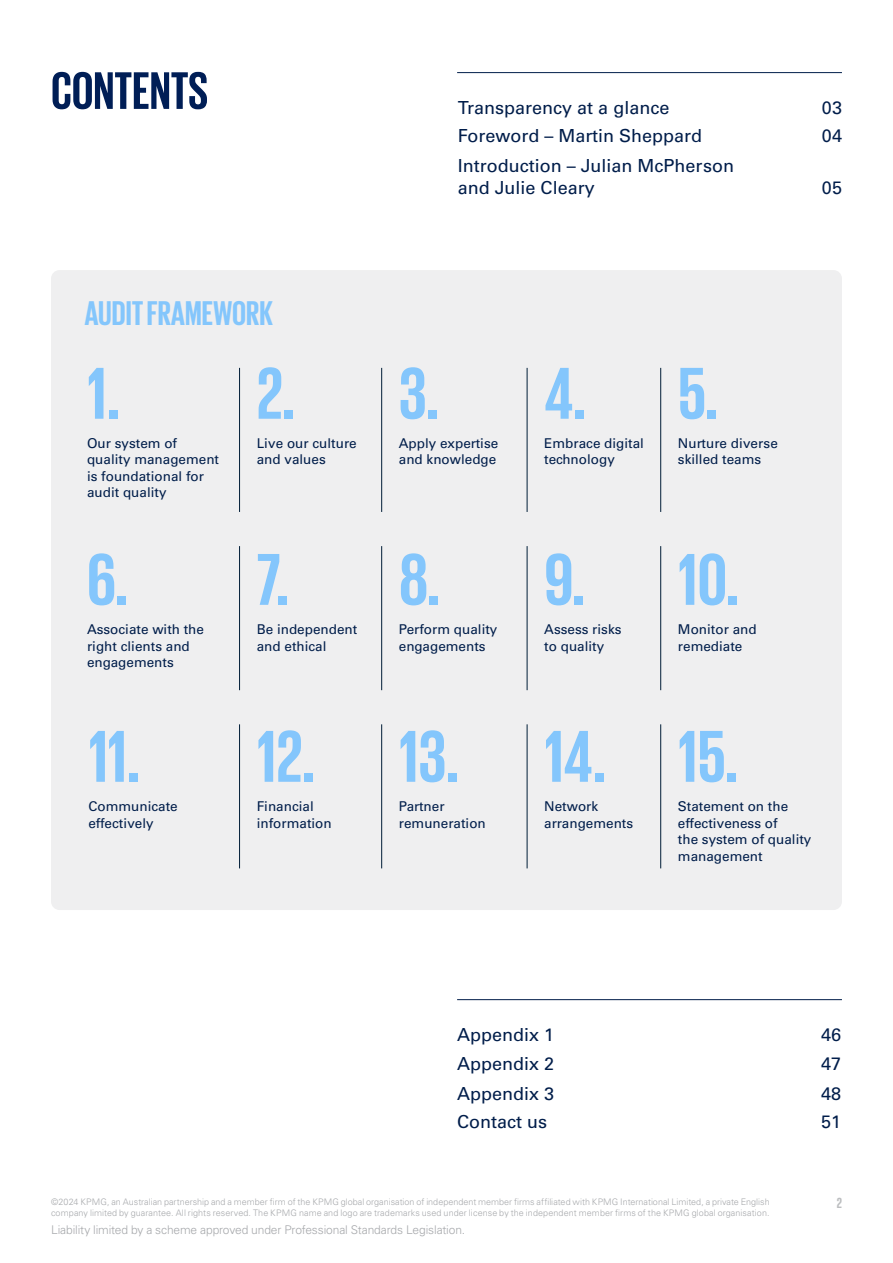
<style>
.page{position:relative;width:893px;height:1263px;background:#fff}
.page>*{position:absolute;margin:0;border:0;box-sizing:border-box;transform-origin:0 0}
.t1{font:700 75px "KPMG";color:#84c6fc}
.t2{font:700 54px "KPMG";color:#001e56}
.t3{font:700 35.1px "KPMG";color:#84c6fc}
.t4{font:18px/22.5px "Univers LT Std";color:#001d4a}
.t5{font:700 15px "KPMG";color:#bcbec0}
.t6{font:13.5px/16.5px "Univers LT Std";color:#001d4a}
.t7{font:300 12px "Univers LT Std";letter-spacing:-.01em;color:#a7a9ac}
.t8{font:300 9px/10.8px "Univers LT Std";letter-spacing:.005em;color:#a7a9ac}
</style>
<div class="page">
<div style="left:51px;top:270px;width:791px;height:640px;background:#efeff0;border-radius:9px"></div>
<hr style="left:457px;top:72px;width:385px;height:1px;background:#001d4a">
<hr style="left:457px;top:999px;width:385px;height:1px;background:#001d4a">
<hr style="left:239px;top:368px;width:1px;height:144px;background:#001d37">
<hr style="left:381px;top:368px;width:1px;height:144px;background:#001d37">
<hr style="left:527px;top:368px;width:1px;height:144px;background:#001d37">
<hr style="left:660px;top:368px;width:1px;height:144px;background:#001d37">
<hr style="left:239px;top:546px;width:1px;height:144px;background:#001d37">
<hr style="left:381px;top:546px;width:1px;height:144px;background:#001d37">
<hr style="left:527px;top:546px;width:1px;height:144px;background:#001d37">
<hr style="left:660px;top:546px;width:1px;height:144px;background:#001d37">
<hr style="left:239px;top:724px;width:1px;height:144px;background:#001d37">
<hr style="left:381px;top:724px;width:1px;height:144px;background:#001d37">
<hr style="left:527px;top:724px;width:1px;height:144px;background:#001d37">
<hr style="left:660px;top:724px;width:1px;height:144px;background:#001d37">
<h2 class="t2" style="left:51px;top:63px;width:159px">CONTENTS</h2>
<h3 class="t3" style="left:85px;top:295px;width:190px">AUDIT FRAMEWORK</h3>
<h1 class="t1" style="left:87px;top:356px;width:34px">1.</h1>
<p class="t6" style="left:87px;top:435px;width:134px">Our system of quality management is foundational for audit quality</p>
<h1 class="t1" style="left:87px;top:542px;width:43px">6.</h1>
<p class="t6" style="left:87px;top:621px;width:119px">Associate with the right clients and engagements</p>
<h1 class="t1" style="left:88px;top:719px;width:53px">11.</h1>
<p class="t6" style="left:88px;top:798px;width:91px">Communicate effectively</p>
<h1 class="t1" style="left:257px;top:356px;width:40px">2.</h1>
<p class="t6" style="left:257px;top:435px;width:102px">Live our culture and values</p>
<h1 class="t1" style="left:257px;top:542px;width:34px">7.</h1>
<p class="t6" style="left:257px;top:621px;width:102px">Be independent and ethical</p>
<h1 class="t1" style="left:257px;top:719px;width:60px">12.</h1>
<p class="t6" style="left:257px;top:798px;width:76px">Financial information</p>
<h3 class="t4" style="left:458px;top:96px;width:213px">Transparency at a glance</h3>
<h3 class="t4" style="left:822px;top:96px;width:22px">03</h3>
<h3 class="t4" style="left:458px;top:124px;width:246px">Foreword – Martin Sheppard</h3>
<h3 class="t4" style="left:822px;top:124px;width:22px">04</h3>
<h3 class="t4" style="left:458px;top:154px;width:278px">Introduction – Julian McPherson and Julie Cleary</h3>
<h3 class="t4" style="left:822px;top:177px;width:22px">05</h3>
<h1 class="t1" style="left:399px;top:356px;width:42px">3.</h1>
<p class="t6" style="left:399px;top:435px;width:101px">Apply expertise and knowledge</p>
<h1 class="t1" style="left:399px;top:542px;width:43px">8.</h1>
<p class="t6" style="left:399px;top:621px;width:100px">Perform quality engagements</p>
<h1 class="t1" style="left:399px;top:719px;width:61px">13.</h1>
<p class="t6" style="left:399px;top:798px;width:89px">Partner remuneration</p>
<h1 class="t1" style="left:544px;top:356px;width:43px">4.</h1>
<p class="t6" style="left:544px;top:435px;width:101px">Embrace digital technology</p>
<h1 class="t1" style="left:544px;top:542px;width:42px">9.</h1>
<p class="t6" style="left:544px;top:621px;width:79px">Assess risks to quality</p>
<h1 class="t1" style="left:544px;top:719px;width:63px">14.</h1>
<p class="t6" style="left:544px;top:798px;width:90px">Network arrangements</p>
<h1 class="t1" style="left:678px;top:356px;width:42px">5.</h1>
<p class="t6" style="left:678px;top:435px;width:101px">Nurture diverse skilled teams</p>
<h1 class="t1" style="left:678px;top:542px;width:62px">10.</h1>
<p class="t6" style="left:678px;top:621px;width:80px">Monitor and remediate</p>
<h1 class="t1" style="left:678px;top:719px;width:62px">15.</h1>
<p class="t6" style="left:678px;top:798px;width:135px">Statement on the effectiveness of<br>the system of quality management</p>
<h3 class="t4" style="left:457px;top:1023px;width:99px">Appendix 1</h3>
<h3 class="t4" style="left:821px;top:1023px;width:22px">46</h3>
<h3 class="t4" style="left:457px;top:1052px;width:99px">Appendix 2</h3>
<h3 class="t4" style="left:821px;top:1052px;width:22px">47</h3>
<h3 class="t4" style="left:457px;top:1082px;width:99px">Appendix 3</h3>
<h3 class="t4" style="left:821px;top:1082px;width:22px">48</h3>
<h3 class="t4" style="left:457px;top:1110px;width:91px">Contact us</h3>
<h3 class="t4" style="left:821px;top:1110px;width:22px">51</h3>
<p class="t8" style="left:51px;top:1196px;width:720px">©2024 KPMG, an Australian partnership and a member firm of the KPMG global organisation of independent member firms affiliated with KPMG International Limited, a private English company limited by guarantee. All rights reserved. The KPMG name and logo are trademarks used under license by the independent member firms of the KPMG global organisation.</p>
<p class="t7" style="left:51px;top:1223px;width:416px">Liability limited by a scheme approved under Professional Standards Legislation.</p>
<p class="t5" style="left:837px;top:1196px;width:7px">2</p>
</div>
